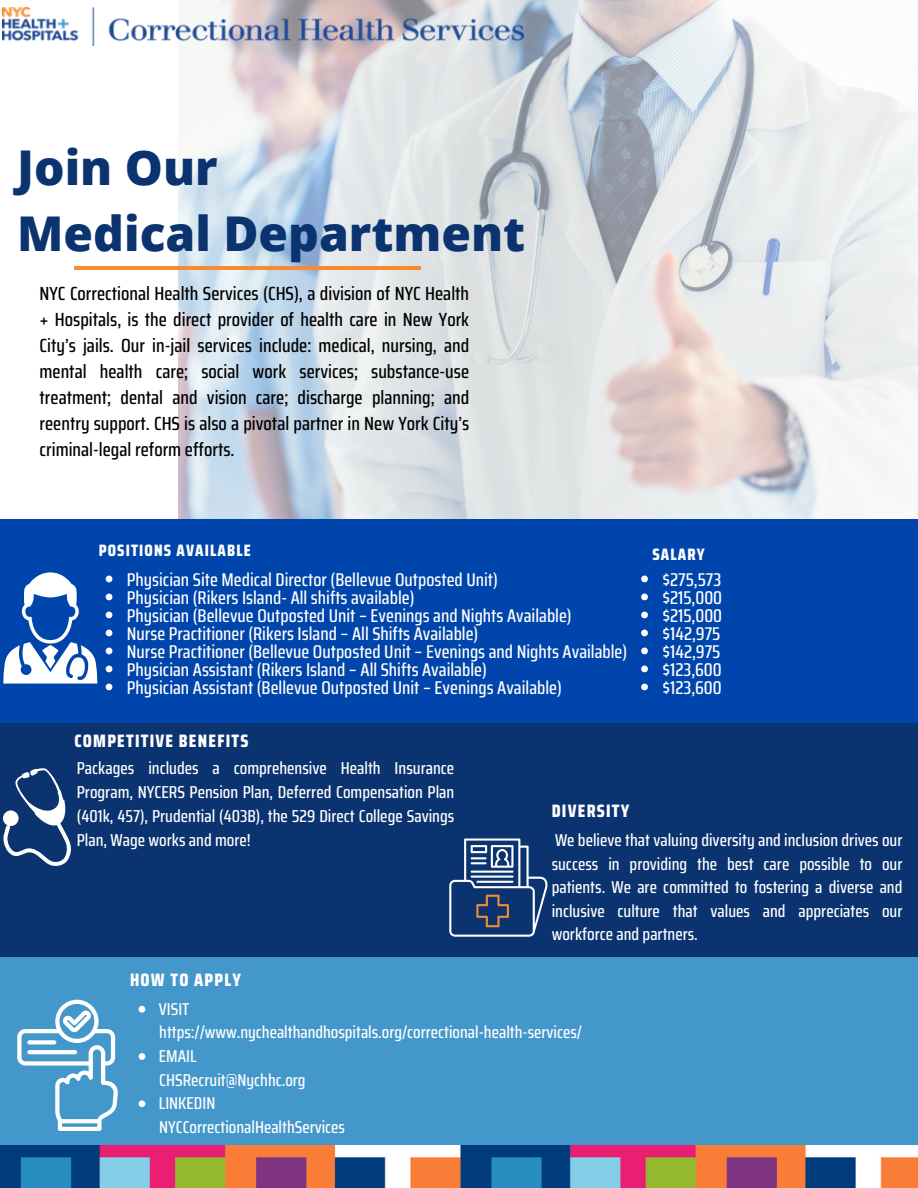
<style>
.page{position:relative;width:918px;height:1188px;background:#fff}
.page>*{position:absolute;margin:0;border:0;box-sizing:border-box;transform-origin:0 0}
.t1{font:800 48px/66.3px "Open Sans";color:#0a3370}
.t2{font:500 19.05px/25.8px "Saira Condensed";color:#000;text-align:justify}
.t3{font:500 18.45px "Saira Condensed";color:#fff}
.t4{font:800 18px "Saira Condensed";letter-spacing:.07em;color:#fff}
.t5{font:500 17.25px/23.7px "Saira Condensed";color:#fff;text-align:justify}
.t6{font:800 16.5px "Saira Condensed";letter-spacing:.07em;color:#fff}
</style>
<div class="page">
<div style="left:0;top:720px;width:918px;height:237px;background:#0a3370"></div>
<div style="left:0;top:519px;width:918px;height:203px;background:#0045ab"></div>
<div style="left:0;top:957px;width:918px;height:189px;background:#4497cb"></div>
<svg style="left:3px;top:572px;width:94px;height:112px"></svg>
<svg style="left:3px;top:768px;width:68px;height:98px"></svg>
<img style="left:178px;top:0;width:740px;height:519px">
<img style="left:3px;top:8px;width:521px;height:38px">
<hr style="left:74px;top:266px;width:347px;height:4px;background:#f58b33">
<svg style="left:17px;top:1000px;width:100px;height:131px"></svg>
<img style="left:0;top:1146px;width:918px;height:42px">
<svg style="left:449px;top:838px;width:99px;height:98px"></svg>
<svg style="left:106px;top:576px;width:6px;height:6px"></svg>
<svg style="left:106px;top:594px;width:6px;height:6px"></svg>
<svg style="left:106px;top:612px;width:6px;height:6px"></svg>
<svg style="left:106px;top:630px;width:6px;height:6px"></svg>
<svg style="left:106px;top:648px;width:6px;height:6px"></svg>
<svg style="left:106px;top:666px;width:6px;height:6px"></svg>
<svg style="left:106px;top:684px;width:6px;height:6px"></svg>
<svg style="left:641px;top:576px;width:7px;height:6px"></svg>
<svg style="left:641px;top:594px;width:7px;height:6px"></svg>
<svg style="left:641px;top:612px;width:7px;height:6px"></svg>
<svg style="left:641px;top:630px;width:7px;height:6px"></svg>
<svg style="left:641px;top:648px;width:7px;height:6px"></svg>
<svg style="left:641px;top:666px;width:7px;height:6px"></svg>
<svg style="left:641px;top:684px;width:7px;height:6px"></svg>
<svg style="left:139px;top:1006px;width:6px;height:7px"></svg>
<svg style="left:139px;top:1053px;width:6px;height:7px"></svg>
<svg style="left:139px;top:1100px;width:6px;height:7px"></svg>
<p class="t1" style="left:17px;top:133px;width:509px">Join Our<br>Medical Department</p>
<p class="t2" style="left:40px;top:281px;width:431px">NYC Correctional Health Services (CHS), a division of NYC Health + Hospitals, is the direct provider of health care in New York City’s jails. Our in-jail services include: medical, nursing, and mental health care; social work services; substance-use treatment; dental and vision care; discharge planning; and reentry support. CHS is also a pivotal partner in New York City’s criminal-legal reform efforts.</p>
<p class="t6" style="left:99px;top:538px;width:154px">POSITIONS AVAILABLE</p>
<p class="t6" style="left:652px;top:541px;width:54px">SALARY</p>
<p class="t3" style="left:127px;top:565px;width:373px">Physician Site Medical Director (Bellevue Outposted Unit)</p>
<h1 class="t3" style="left:127px;top:583px;width:289px">Physician (Rikers Island- All shifts available)</h1>
<p class="t3" style="left:127px;top:601px;width:446px">Physician (Bellevue Outposted Unit – Evenings and Nights Available)</p>
<h3 class="t3" style="left:127px;top:619px;width:353px">Nurse Practitioner (Rikers Island – All Shifts Available)</h3>
<p class="t3" style="left:127px;top:637px;width:502px">Nurse Practitioner (Bellevue Outposted Unit – Evenings and Nights Available)</p>
<p class="t3" style="left:127px;top:655px;width:361px">Physician Assistant (Rikers Island – All Shifts Available)</p>
<p class="t3" style="left:127px;top:673px;width:436px">Physician Assistant (Bellevue Outposted Unit – Evenings Available)</p>
<p class="t4" style="left:74px;top:727px;width:176px">COMPETITIVE BENEFITS</p>
<p class="t3" style="left:662px;top:565px;width:60px">$275,573</p>
<p class="t3" style="left:662px;top:583px;width:61px">$215,000</p>
<p class="t3" style="left:662px;top:601px;width:61px">$215,000</p>
<p class="t3" style="left:662px;top:619px;width:60px">$142,975</p>
<p class="t3" style="left:662px;top:637px;width:60px">$142,975</p>
<p class="t3" style="left:662px;top:655px;width:61px">$123,600</p>
<p class="t3" style="left:662px;top:673px;width:61px">$123,600</p>
<p class="t5" style="left:77px;top:756px;width:379px">Packages includes a comprehensive Health Insurance Program, NYCERS Pension Plan, Deferred Compensation Plan (401k, 457), Prudential (403B), the 529 Direct College Savings Plan, Wage works and more!</p>
<h3 class="t4" style="left:130px;top:965px;width:113px">HOW TO APPLY</h3>
<p class="t4" style="left:552px;top:796px;width:79px">DIVERSITY</p>
<p class="t5" style="left:552px;top:828px;width:352px">We believe that valuing diversity and inclusion drives our success in providing the best care possible to our patients. We are committed to fostering a diverse and inclusive culture that values and appreciates our workforce and partners.</p>
<p class="t5" style="left:159px;top:997px;width:32px">VISIT</p>
<h2 class="t5" style="left:159px;top:1021px;width:424px">https://www.nychealthandhospitals.org/correctional-health-services/</h2>
<p class="t5" style="left:159px;top:1044px;width:39px">EMAIL</p>
<h3 class="t5" style="left:159px;top:1068px;width:148px">CHSRecruit@Nychhc.org</h3>
<p class="t5" style="left:159px;top:1092px;width:58px">LINKEDIN</p>
<h2 class="t5" style="left:159px;top:1115px;width:187px">NYCCorrectionalHealthServices</h2>
</div>
